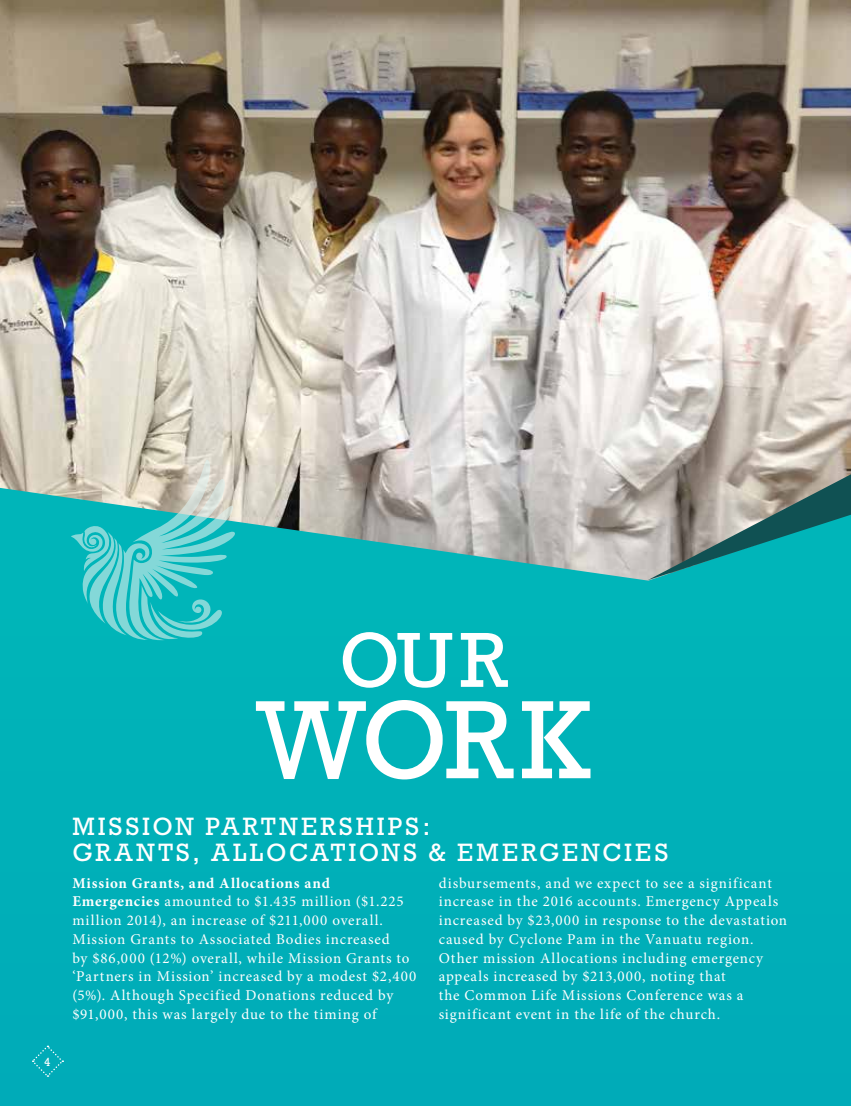
<style>
.page{position:relative;width:851px;height:1106px;background:#fff}
.page>*{position:absolute;margin:0;border:0;box-sizing:border-box;transform-origin:0 0}
.t1{font:113.25px "Rockwell";color:#fff}
.t2{font:79.35px "Rockwell";color:#fff;scale:.96 1}
.t3{font:25.5px/25.5px "Rockwell";letter-spacing:.12em;color:#fff}
.t4{font:15px/18.8px "Minion Pro";letter-spacing:.055em;color:#fff}
.t5{font:12px "Rockwell";color:#fff}
.s1{font-weight:700}
</style>
<div class="page">
<img style="left:0;top:0;width:850px;height:488px">
<div style="left:0;top:488px;width:850px;height:618px;background:#00b0b8"></div>
<svg style="left:647px;top:474px;width:203px;height:106px;background:#589793"></svg>
<svg style="left:71px;top:459px;width:165px;height:182px;background:#61c5c3"></svg>
<svg style="left:32px;top:1045px;width:31px;height:32px"></svg>
<p class="t5" style="left:44px;top:1054px;width:8px">4</p>
<h2 class="t2" style="left:339px;top:614px;width:177px">OUR</h2>
<h1 class="t1" style="left:256px;top:674px;width:336px">WORK</h1>
<h3 class="t3" style="left:72px;top:813px;width:597px">MISSION PARTNERSHIPS:<br>GRANTS, ALLOCATIONS &amp; EMERGENCIES</h3>
<p class="t4" style="left:72px;top:873px;width:345px"><span class="s1">Mission Grants, and Allocations and Emergencies</span> amounted to $1.435 million ($1.225 million 2014), an increase of $211,000 overall.<br>Mission Grants to Associated Bodies increased<br>by $86,000 (12%) overall, while Mission Grants to ‘Partners in Mission’ increased by a modest $2,400 (5%). Although Specified Donations reduced by $91,000, this was largely due to the timing of</p>
<p class="t4" style="left:438px;top:873px;width:350px">disbursements, and we expect to see a significant increase in the 2016 accounts. Emergency Appeals increased by $23,000 in response to the devastation caused by Cyclone Pam in the Vanuatu region.<br>Other mission Allocations including emergency appeals increased by $213,000, noting that<br>the Common Life Missions Conference was a significant event in the life of the church.</p>
</div>
